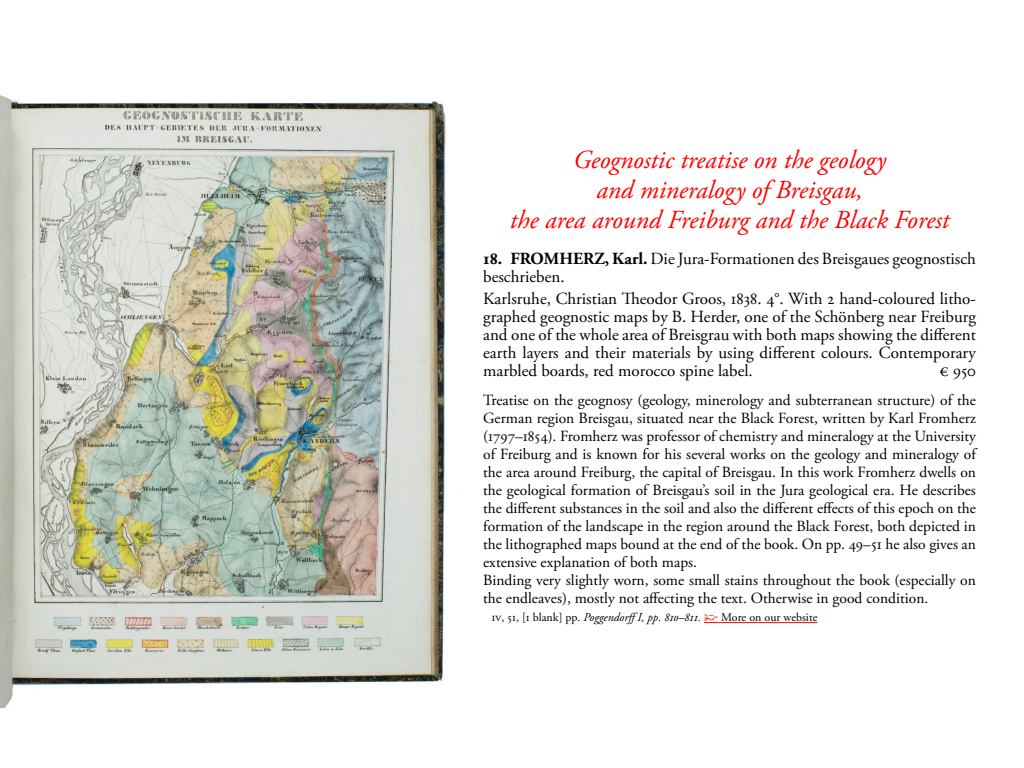
<style>
.page{position:relative;width:1024px;height:768px;background:#fff}
.page>*{position:absolute;margin:0;border:0;box-sizing:border-box;transform-origin:0 0}
.t1{font:italic 26px/30px "Adobe Garamond Pro";color:#f00;text-align:center}
.t2{font:17px/18px "Adobe Garamond Pro";color:#000}
.t3{font:15.5px/18px "Adobe Garamond Pro";color:#000}
.t4{font:12px "Adobe Garamond Pro";color:#000}
.s1{font-weight:700}
.s2{font-style:italic}
.s3{font-family:"IM FELL English PRO Roman";color:#f00}
</style>
<div class="page">
<svg style="left:704px;top:622px;width:14px;height:1px"></svg>
<hr style="left:718px;top:622px;width:100px;height:1px;background:#f00">
<img style="left:0;top:95px;width:446px;height:612px">
<h1 class="t1" style="left:510px;top:146px;width:441px">Geognostic treatise on the geology<br>and mineralogy of Breisgau,<br>the area around Freiburg and the Black Forest</h1>
<p class="t2" style="left:483px;top:251px;width:494px"><span class="s1">18. FROMHERZ, Karl.</span> Die Jura-Formationen des Breisgaues geognostisch beschrieben.</p>
<p class="t2" style="left:483px;top:291px;width:495px;text-align:justify">Karlsruhe, Christian Theodor Groos, 1838. 4°. With 2 hand-coloured litho&shy;graphed geognostic maps by B. Herder, one of the Schönberg near Freiburg and one of the whole area of Breisgrau with both maps showing the different earth layers and their materials by using different colours. Contemporary marbled boards, red morocco spine label.</p>
<p class="t2" style="left:940px;top:363px;width:38px">€ 950</p>
<p class="t3" style="left:483px;top:392px;width:494px">Treatise on the geognosy (geology, minerology and subterranean structure) of the German region Breisgau, situated near the Black Forest, written by Karl Fromherz (1797–1854). Fromherz was professor of chemistry and mineralogy at the University of Freiburg and is known for his several works on the geology and mineralogy of the area around Freiburg, the capital of Breisgau. In this work Fromherz dwells on the geological formation of Breisgau’s soil in the Jura geological era. He describes the different substances in the soil and also the different effects of this epoch on the formation of the landscape in the region around the Black Forest, both depicted in the lithographed maps bound at the end of the book. On pp. 49–51 he also gives an extensive explanation of both maps.<br>Binding very slightly worn, some small stains throughout the book (especially on the endleaves), mostly not affecting the text. Otherwise in good condition.</p>
<p class="t4" style="left:492px;top:610px;width:327px">IV, 51, [1 blank] pp. <span class="s2">PoggendorffI, pp. 810–811.</span> <span class="s3">☞</span> More on our website</p>
</div>
